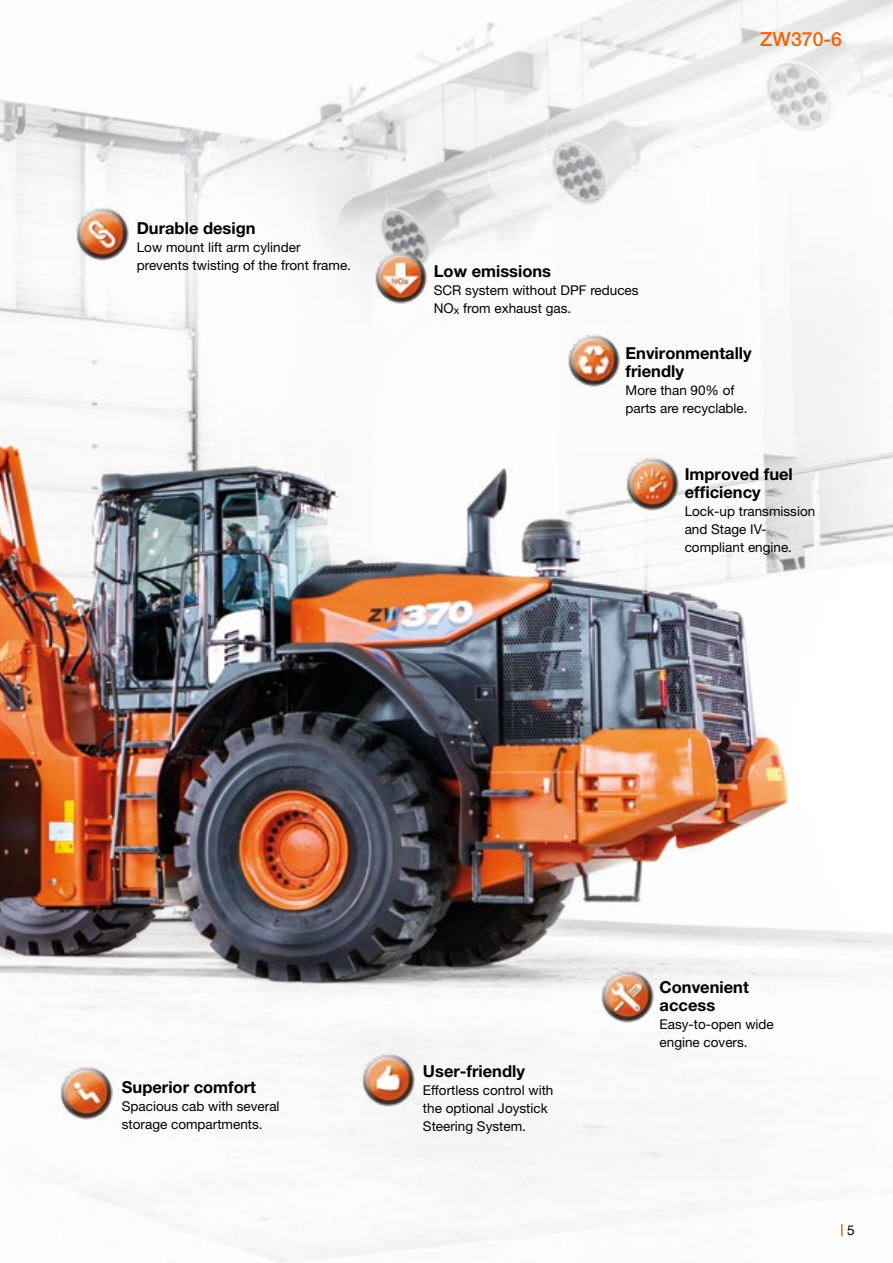
<style>
.page{position:relative;width:893px;height:1263px;background:#fff}
.page>*{position:absolute;margin:0;border:0;box-sizing:border-box;transform-origin:0 0}
.t1{font:500 19.5px "Helvetica Neue LT Std";color:#ec6608}
.t2{font:700 16.5px/18px "Helvetica Neue LT Pro";color:#000}
.t3{font:13.5px/18px "Helvetica Neue LT Std";color:#000}
</style>
<div class="page">
<img style="left:0;top:0;width:893px;height:1263px">
<img style="left:66px;top:205px;width:65px;height:64px">
<svg style="left:841px;top:1224px;width:2px;height:12px"></svg>
<img style="left:591px;top:968px;width:65px;height:64px">
<img style="left:50px;top:1064px;width:65px;height:64px">
<img style="left:365px;top:249px;width:64px;height:64px">
<img style="left:558px;top:332px;width:64px;height:64px">
<img style="left:616px;top:455px;width:65px;height:65px">
<img style="left:352px;top:1051px;width:65px;height:65px">
<p class="t2" style="left:137px;top:219px;width:120px">Durable design</p>
<p class="t3" style="left:137px;top:238px;width:216px">Low mount lift arm cylinder prevents twisting of the front frame.</p>
<h1 class="t1" style="left:760px;top:27px;width:83px">ZW370‑6</h1>
<p class="t2" style="left:434px;top:262px;width:119px">Low emissions</p>
<p class="t3" style="left:434px;top:281px;width:206px">SCR system without DPF reduces<br>NO<sub>x</sub> from exhaust gas.</p>
<p class="t2" style="left:626px;top:344px;width:128px">Environmentally friendly</p>
<p class="t3" style="left:626px;top:381px;width:124px">More than 90% of parts are recyclable.</p>
<p class="t2" style="left:685px;top:465px;width:110px">Improved fuel efficiency</p>
<p class="t3" style="left:685px;top:502px;width:132px">Lock-up transmission and Stage IV&shy;compliant engine.</p>
<p class="t2" style="left:122px;top:1078px;width:136px">Superior comfort</p>
<p class="t3" style="left:122px;top:1097px;width:159px">Spacious cab with several storage compartments.</p>
<p class="t2" style="left:423px;top:1061px;width:104px">User-friendly</p>
<p class="t3" style="left:423px;top:1080px;width:132px">Effortless control with the optional Joystick<br>Steering System.</p>
<p class="t2" style="left:660px;top:978px;width:91px">Convenient access</p>
<p class="t3" style="left:660px;top:1015px;width:116px">Easy-to-open wide engine covers.</p>
<p class="t3" style="left:847px;top:1221px;width:9px">5</p>
</div>
